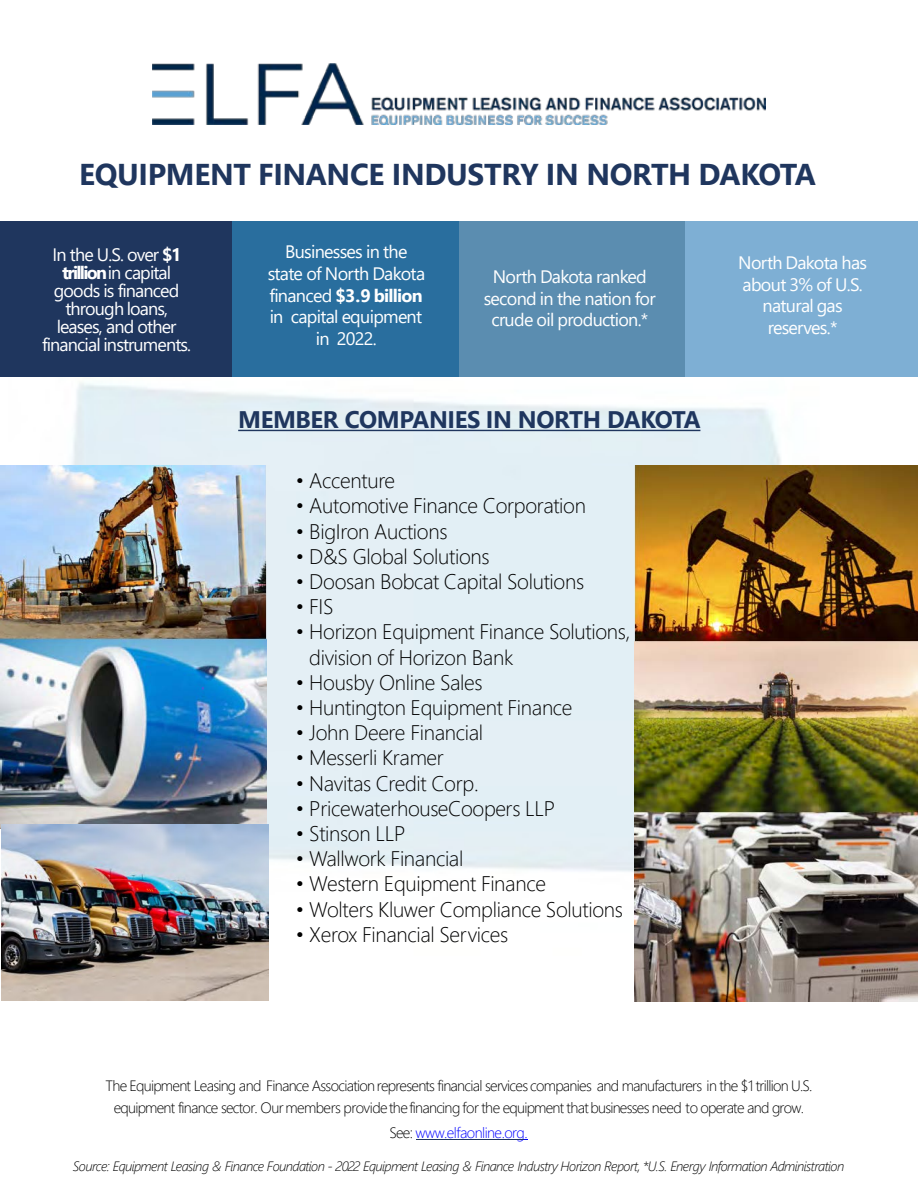
<style>
.page{position:relative;width:918px;height:1188px;background:#fff}
.page>*{position:absolute;margin:0;border:0;box-sizing:border-box;transform-origin:0 0}
.t1{font:700 30px "Segoe UI";letter-spacing:-.01em;color:#1f365e}
.t2{font:700 24px "Segoe UI";letter-spacing:-.015em;color:#1f365e}
.t3{font:300 21px/25.2px "Segoe UI";letter-spacing:-.015em;color:#000}
.t4{font:18px/21.6px "Segoe UI";letter-spacing:-.045em;color:#fff;text-align:center}
.t5{font:300 15px/22.5px "Segoe UI";letter-spacing:-.045em;color:#000;text-align:center}
.t6{font:300 15px "Segoe UI";letter-spacing:-.035em;color:#00f}
.t7{font:italic 300 13.5px "Segoe UI";letter-spacing:-.04em;color:#000}
.s1{font-weight:700}
.s2{color:#000}
</style>
<div class="page">
<img style="left:72px;top:383px;width:787px;height:489px">
<div style="left:0;top:221px;width:232px;height:156px;background:#1f365e"></div>
<div style="left:459px;top:221px;width:227px;height:156px;background:#5b8db0"></div>
<div style="left:232px;top:221px;width:227px;height:156px;background:#296e9e"></div>
<img style="left:152px;top:63px;width:614px;height:62px">
<hr style="left:416px;top:1139px;width:109px;height:1px;background:#1f365e">
<div style="left:686px;top:221px;width:232px;height:156px;background:#7eafd4"></div>
<svg style="left:238px;top:430px;width:462px;height:1px"></svg>
<img style="left:0;top:465px;width:266px;height:363px">
<img style="left:634px;top:466px;width:284px;height:536px">
<img style="left:1px;top:825px;width:268px;height:175px">
<p class="t1" style="left:79px;top:146px;width:738px">EQUIPMENT FINANCE INDUSTRY IN NORTH DAKOTA</p>
<p class="t4" style="left:42px;top:244px;width:150px;line-height:18px">In the U.S. over <span class="s1">$1 trillion</span> in capital goods is financed through loans, leases, and other financial instruments.</p>
<p class="t4" style="left:268px;top:240px;width:159px">Businesses in the state of North Dakota financed <span class="s1">$3.9 billion </span>in capital equipment in 2022.</p>
<p class="t4" style="left:484px;top:264px;width:174px">North Dakota ranked second in the nation for crude oil production.*</p>
<p class="t2" style="left:238px;top:396px;width:464px">MEMBER COMPANIES IN NORTH DAKOTA</p>
<p class="t3" style="left:296px;top:466px;width:101px">• Accenture</p>
<p class="t3" style="left:296px;top:491px;width:292px">• Automotive Finance Corporation</p>
<p class="t3" style="left:296px;top:517px;width:153px">• BigIron Auctions</p>
<p class="t3" style="left:296px;top:542px;width:195px">• D&amp;S Global Solutions</p>
<p class="t3" style="left:296px;top:567px;width:290px">• Doosan Bobcat Capital Solutions</p>
<p class="t3" style="left:296px;top:592px;width:39px">• FIS</p>
<p class="t3" style="left:309px;top:617px;width:337px;text-indent:-14px">• Horizon Equipment Finance Solutions, a division of Horizon Bank</p>
<p class="t3" style="left:296px;top:668px;width:188px">• Housby Online Sales</p>
<p class="t3" style="left:296px;top:693px;width:278px">• Huntington Equipment Finance</p>
<p class="t3" style="left:296px;top:718px;width:189px">• John Deere Financial</p>
<p class="t3" style="left:296px;top:743px;width:150px">• Messerli Kramer</p>
<p class="t3" style="left:296px;top:769px;width:184px">• Navitas Credit Corp.</p>
<p class="t3" style="left:296px;top:794px;width:261px">• PricewaterhouseCoopers LLP</p>
<p class="t3" style="left:296px;top:819px;width:111px">• Stinson LLP</p>
<p class="t3" style="left:296px;top:844px;width:169px">• Wallwork Financial</p>
<p class="t3" style="left:296px;top:869px;width:252px">• Western Equipment Finance</p>
<p class="t3" style="left:296px;top:895px;width:329px">• Wolters Kluwer Compliance Solutions</p>
<p class="t3" style="left:296px;top:920px;width:214px">• Xerox Financial Services</p>
<p class="t4" style="left:738px;top:250px;width:130px">North Dakota has about 3% of U.S. natural gas reserves.*</p>
<p class="t5" style="left:105px;top:1073px;width:709px">The Equipment Leasing and Finance Association represents financial services companies and manufacturers in the $1 trillion U.S. equipment finance sector. Our members providethefinancing for the equipment thatbusinesses need to operate and grow.</p>
<p class="t6" style="left:389px;top:1118px;width:140px"><span class="s2">See:</span> www.elfaonline.org.</p>
<p class="t7" style="left:73px;top:1153px;width:773px">Source: Equipment Leasing &amp; Finance Foundation - 2022 Equipment Leasing &amp; Finance Industry Horizon Report, *U.S. Energy Information Administration</p>
</div>
